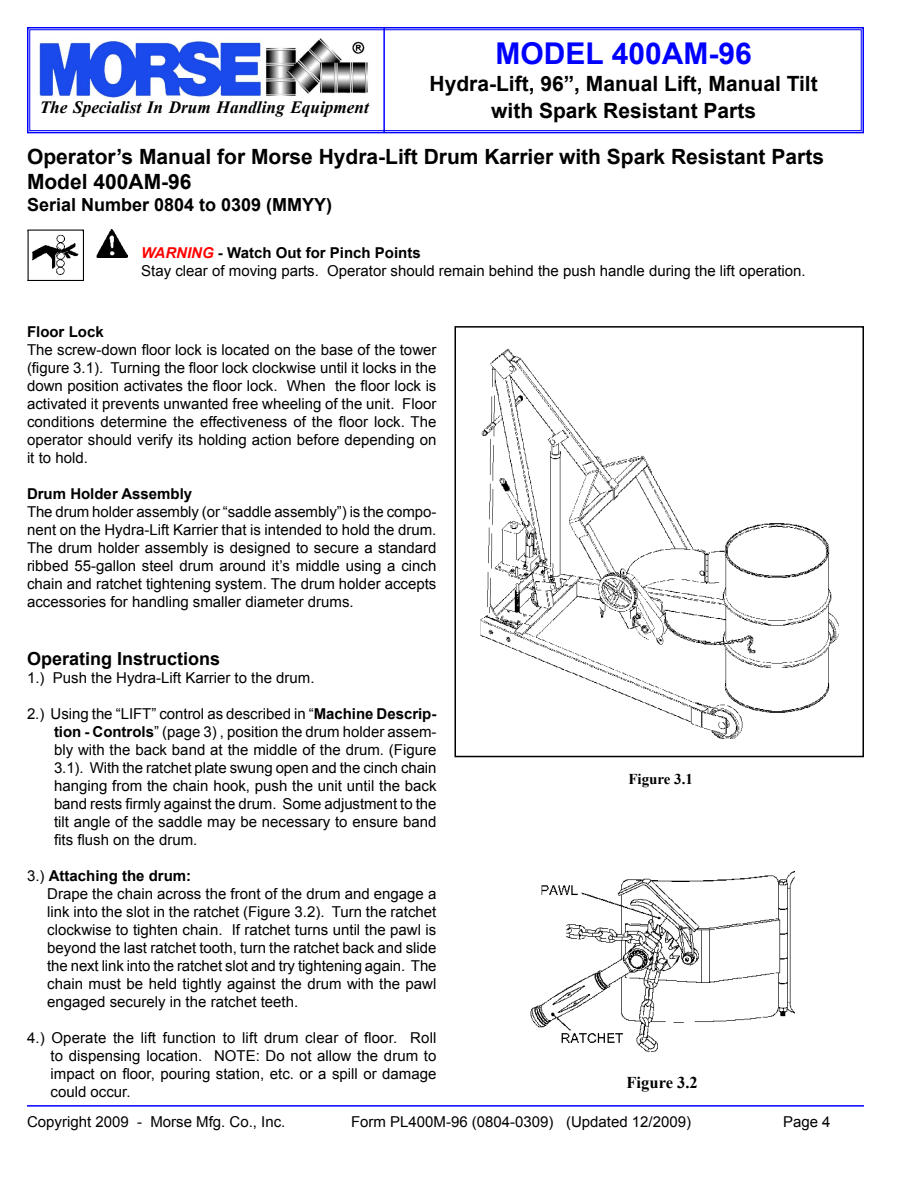
<style>
.page{position:relative;width:918px;height:1188px;background:#fff}
.page>*{position:absolute;margin:0;border:0;box-sizing:border-box;transform-origin:0 0}
.t1{font:700 30px "Arial";color:#00f}
.t2{font:700 21px/25.2px "Arial";color:#000}
.t3{font:700 18px "Arial";color:#000}
.t4{font:italic 700 17.25px "Times New Roman";color:#000}
.t5{font:700 16.5px "Times New Roman";color:#000}
.t6{font:15px/18px "Arial";color:#000;text-align:justify}
.t7{font:700 15px "Arial";color:#000}
.t8{font:700 15px "Times New Roman";color:#000}
.s1{font-weight:700;font-style:italic;color:#f00}
.s2{font-weight:700}
</style>
<div class="page">
<hr style="left:27px;top:1105px;width:837px;height:2px;background:#00f">
<img style="left:530px;top:871px;width:265px;height:180px">
<div style="left:454px;top:326px;width:410px;height:431px;border:2px solid #000"></div>
<img style="left:27px;top:230px;width:56px;height:51px">
<img style="left:97px;top:230px;width:31px;height:28px">
<img style="left:480px;top:349px;width:359px;height:390px">
<svg style="left:27px;top:27px;width:837px;height:107px"></svg>
<div style="left:29px;top:29px;width:833px;height:102px;border:1px solid #00f"></div>
<img style="left:37px;top:38px;width:332px;height:59px">
<hr style="left:383px;top:27px;width:2px;height:106px;background:#00f">
<p class="t4" style="left:40px;top:96px;width:331px">The Specialist In Drum Handling Equipment</p>
<h1 class="t1" style="left:496px;top:34px;width:258px">MODEL 400AM-96</h1>
<h2 class="t2" style="left:430px;top:71px;width:390px;line-height:27px;text-align:center">Hydra-Lift, 96”, Manual Lift, Manual Tilt with Spark Resistant Parts</h2>
<h2 class="t2" style="left:27px;top:144px;width:799px">Operator’s Manual for Morse Hydra-Lift Drum Karrier with Spark Resistant Parts<br>Model 400AM-96</h2>
<p class="t3" style="left:27px;top:192px;width:307px">Serial Number 0804 to 0309 (MMYY)</p>
<p class="t6" style="left:141px;top:244px;width:666px"><span class="s1">WARNING</span> <span class="s2">- Watch Out for Pinch Points<br></span>Stay clear of moving parts. Operator should remain behind the push handle during the lift operation.</p>
<p class="t7" style="left:27px;top:322px;width:78px">Floor Lock</p>
<p class="t6" style="left:27px;top:341px;width:411px">The screw-down floor lock is located on the base of the tower (figure 3.1). Turning the floor lock clockwise until it locks in the down position activates the floor lock. When the floor lock is activated it prevents unwanted free wheeling of the unit. Floor conditions determine the effectiveness of the floor lock. The operator should verify its holding action before depending on it to hold.</p>
<p class="t7" style="left:27px;top:484px;width:167px">Drum Holder Assembly</p>
<p class="t6" style="left:27px;top:503px;width:411px">The drum holder assembly (or “saddle assembly”) is the compo&shy;nent on the Hydra-Lift Karrier that is intended to hold the drum.<br>The drum holder assembly is designed to secure a standard ribbed 55-gallon steel drum around it’s middle using a cinch chain and ratchet tightening system. The drum holder accepts accessories for handling smaller diameter drums.</p>
<p class="t3" style="left:27px;top:646px;width:195px">Operating Instructions</p>
<p class="t6" style="left:27px;top:669px;width:289px">1.) Push the Hydra-Lift Karrier to the drum.</p>
<p class="t6" style="left:54px;top:705px;width:384px;text-indent:-27px">2.) Using the “LIFT” control as described in “<span class="s2">Machine Descrip&shy;tion - Controls</span>” (page 3) , position the drum holder assem&shy;bly with the back band at the middle of the drum. (Figure 3.1). With the ratchet plate swung open and the cinch chain hanging from the chain hook, push the unit until the back band rests firmly against the drum. Some adjustment to the tilt angle of the saddle may be necessary to ensure band fits flush on the drum.</p>
<p class="t6" style="left:47px;top:867px;width:391px;text-align:left;text-indent:-20px">3.) <span class="s2">Attaching the drum:<br></span>Drape the chain across the front of the drum and engage a link into the slot in the ratchet (Figure 3.2). Turn the ratchet clockwise to tighten chain. If ratchet turns until the pawl is beyond the last ratchet tooth, turn the ratchet back and slide the next link into the ratchet slot and try tightening again. The chain must be held tightly against the drum with the pawl engaged securely in the ratchet teeth.</p>
<p class="t6" style="left:51px;top:1029px;width:387px;text-indent:-24px">4.) Operate the lift function to lift drum clear of floor. Roll to dispensing location. NOTE: Do not allow the drum to impact on floor, pouring station, etc. or a spill or damage could occur.</p>
<p class="t8" style="left:628px;top:769px;width:66px">Figure 3.1</p>
<p class="t5" style="left:627px;top:1071px;width:73px">Figure 3.2</p>
<p class="t6" style="left:27px;top:1113px;width:260px">Copyright 2009 - Morse Mfg. Co., Inc.</p>
<p class="t6" style="left:351px;top:1113px;width:342px">Form PL400M-96 (0804-0309) (Updated 12/2009)</p>
<p class="t6" style="left:783px;top:1113px;width:49px">Page 4</p>
</div>
